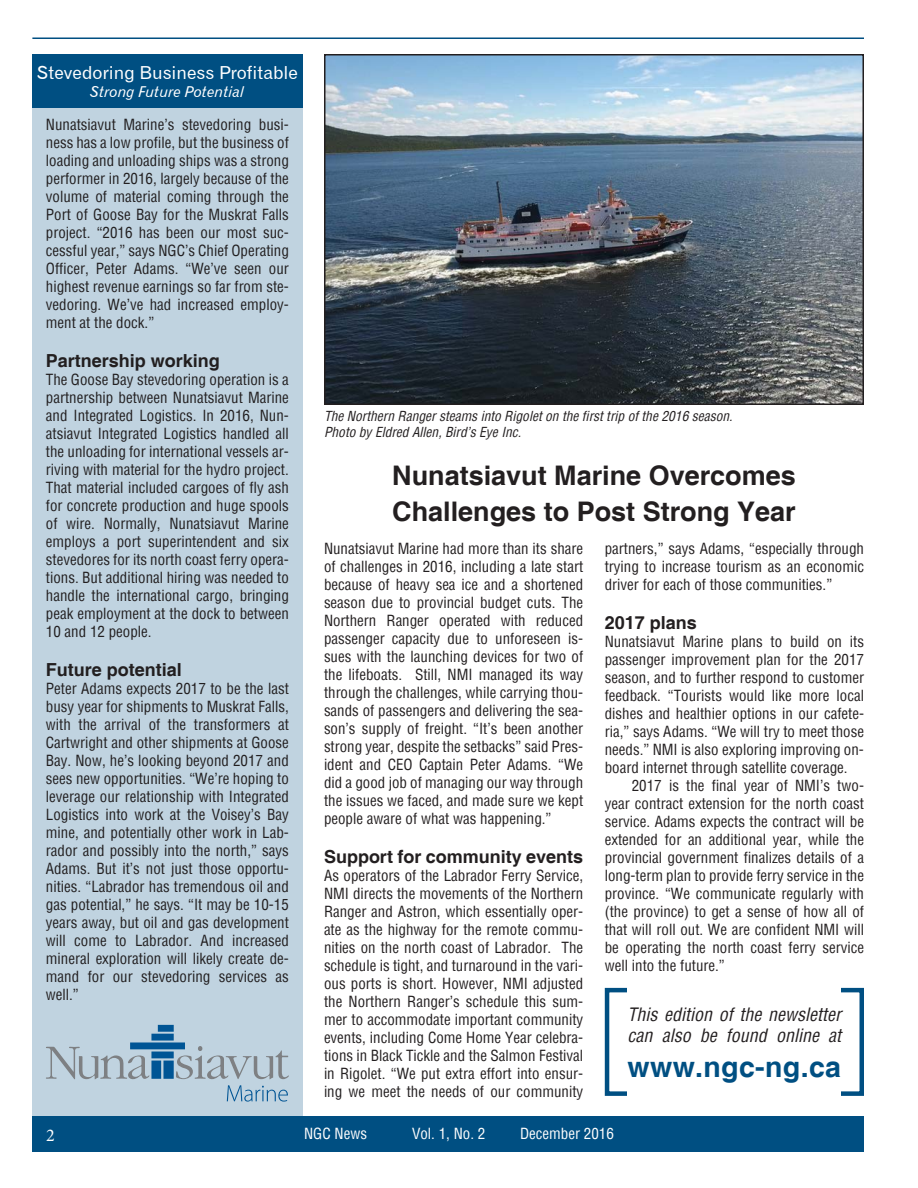
<style>
.page{position:relative;width:918px;height:1188px;background:#fff}
.page>*{position:absolute;margin:0;border:0;box-sizing:border-box;transform-origin:0 0}
.t1{font:700 28.5px "Helvetica";letter-spacing:.015em;color:#004f82}
.t2{font:700 27px/36px "Helvetica";color:#231f20}
.t3{font:700 18px "Helvetica";color:#231f20}
.t4{font:italic condensed 18px/21.6px "Helvetica";color:#231f20}
.t5{font:18px "Gothic 720 BT Roman B";color:#fff}
.t6{font:18px "Minion Pro";color:#fff}
.t7{font:condensed 15px/18px "Helvetica";color:#231f20;text-align:justify}
.t8{font:condensed 15px "Helvetica";color:#fff}
.t9{font:15px "Gothic 720 BT Italic B";color:#fff}
.t10{font:italic condensed 13.5px/16.2px "Helvetica";color:#231f20}
</style>
<div class="page">
<div style="left:32px;top:1116px;width:832px;height:36px;background:#004f82"></div>
<hr style="left:32px;top:38px;width:832px;height:1px;background:#004f82">
<div style="left:32px;top:108px;width:270px;height:1008px;background:#c0d3e0"></div>
<img style="left:327px;top:57px;width:534px;height:345px">
<div style="left:324px;top:54px;width:540px;height:351px;border:2px solid #231f20"></div>
<div style="left:605px;top:988px;width:259px;height:108px;border:4px solid #004f82"></div>
<div style="left:32px;top:54px;width:270px;height:54px;background:#004f82"></div>
<svg style="left:46px;top:1025px;width:243px;height:54px"></svg>
<svg style="left:227px;top:1085px;width:61px;height:17px"></svg>
<div style="left:628px;top:982px;width:213px;height:120px;background:#fff"></div>
<p class="t5" style="left:37px;top:61px;width:263px">Stevedoring Business Profitable</p>
<p class="t9" style="left:91px;top:82px;width:155px">Strong Future Potential</p>
<p class="t7" style="left:46px;top:116px;width:245px">Nunatsiavut Marine’s stevedoring busi&shy;ness has a low profile, but the business of loading and unloading ships was a strong performer in 2016, largely because of the volume of material coming through the Port of Goose Bay for the Muskrat Falls project. “2016 has been our most suc&shy;cessful year,” says NGC’s Chief Operating Officer, Peter Adams. “We’ve seen our highest revenue earnings so far from ste&shy;vedoring. We’ve had increased employ&shy;ment at the dock.”</p>
<p class="t3" style="left:46px;top:351px;width:176px">Partnership working</p>
<p class="t7" style="left:46px;top:371px;width:245px">The Goose Bay stevedoring operation is a partnership between Nunatsiavut Marine and Integrated Logistics. In 2016, Nun&shy;atsiavut Integrated Logistics handled all the unloading for international vessels ar&shy;riving with material for the hydro project.<br>That material included cargoes of fly ash for concrete production and huge spools of wire. Normally, Nunatsiavut Marine employs a port superintendent and six stevedores for its north coast ferry opera&shy;tions. But additional hiring was needed to handle the international cargo, bringing peak employment at the dock to between 10 and 12 people.</p>
<p class="t3" style="left:46px;top:660px;width:138px">Future potential</p>
<p class="t7" style="left:46px;top:680px;width:245px">Peter Adams expects 2017 to be the last busy year for shipments to Muskrat Falls, with the arrival of the transformers at Cartwright and other shipments at Goose Bay. Now, he’s looking beyond 2017 and sees new opportunities. “We’re hoping to leverage our relationship with Integrated Logistics into work at the Voisey’s Bay mine, and potentially other work in Lab&shy;rador and possibly into the north,” says Adams. But it’s not just those opportu&shy;nities. “Labrador has tremendous oil and gas potential,” he says. “It may be 10-15 years away, but oil and gas development will come to Labrador. And increased mineral exploration will likely create de&shy;mand for our stevedoring services as well.”</p>
<p class="t10" style="left:324px;top:407px;width:410px">The Northern Ranger steams into Rigolet on the first trip of the 2016 season.<br>Photo by Eldred Allen, Bird’s Eye Inc.</p>
<h2 class="t2" style="left:392px;top:457px;width:405px">Nunatsiavut Marine Overcomes<br>Challenges to Post Strong Year</h2>
<p class="t7" style="left:324px;top:539px;width:261px">Nunatsiavut Marine had more than its share of challenges in 2016, including a late start because of heavy sea ice and a shortened season due to provincial budget cuts. The Northern Ranger operated with reduced passenger capacity due to unforeseen is&shy;sues with the launching devices for two of the lifeboats. Still, NMI managed its way through the challenges, while carrying thou&shy;sands of passengers and delivering the sea&shy;son’s supply of freight. “It’s been another strong year, despite the setbacks” said Pres&shy;ident and CEO Captain Peter Adams. “We did a good job of managing our way through the issues we faced, and made sure we kept people aware of what was happening.”</p>
<p class="t3" style="left:324px;top:846px;width:261px">Support for community events</p>
<p class="t7" style="left:324px;top:866px;width:261px">As operators of the Labrador Ferry Service, NMI directs the movements of the Northern Ranger and Astron, which essentially oper&shy;ate as the highway for the remote commu&shy;nities on the north coast of Labrador. The schedule is tight, and turnaround in the vari&shy;ous ports is short. However, NMI adjusted the Northern Ranger’s schedule this sum&shy;mer to accommodate important community events, including Come Home Year celebra&shy;tions in Black Tickle and the Salmon Festival in Rigolet. “We put extra effort into ensur&shy;ing we meet the needs of our community</p>
<p class="t7" style="left:605px;top:539px;width:261px">partners,” says Adams, “especially through trying to increase tourism as an economic driver for each of those communities.”</p>
<p class="t3" style="left:605px;top:612px;width:94px">2017 plans</p>
<p class="t7" style="left:605px;top:632px;width:261px">Nunatsiavut Marine plans to build on its passenger improvement plan for the 2017 season, and to further respond to customer feedback. “Tourists would like more local dishes and healthier options in our cafete&shy;ria,” says Adams. “We will try to meet those needs.” NMI is also exploring improving on&shy;board internet through satellite coverage.</p>
<p class="t7" style="left:605px;top:776px;width:261px;text-indent:27px">2017 is the final year of NMI’s two&shy;year contract extension for the north coast service. Adams expects the contract will be extended for an additional year, while the provincial government finalizes details of a long-term plan to provide ferry service in the province. “We communicate regularly with (the province) to get a sense of how all of that will roll out. We are confident NMI will be operating the north coast ferry service well into the future.”</p>
<p class="t4" style="left:628px;top:1003px;width:215px">This edition of the newsletter can also be found online at</p>
<h1 class="t1" style="left:628px;top:1050px;width:215px">www.ngc-ng.ca</h1>
<p class="t6" style="left:46px;top:1123px;width:10px">2</p>
<p class="t8" style="left:304px;top:1124px;width:64px">NGC News</p>
<p class="t8" style="left:412px;top:1124px;width:75px">Vol. 1, No. 2</p>
<p class="t8" style="left:520px;top:1124px;width:95px">December 2016</p>
</div>
